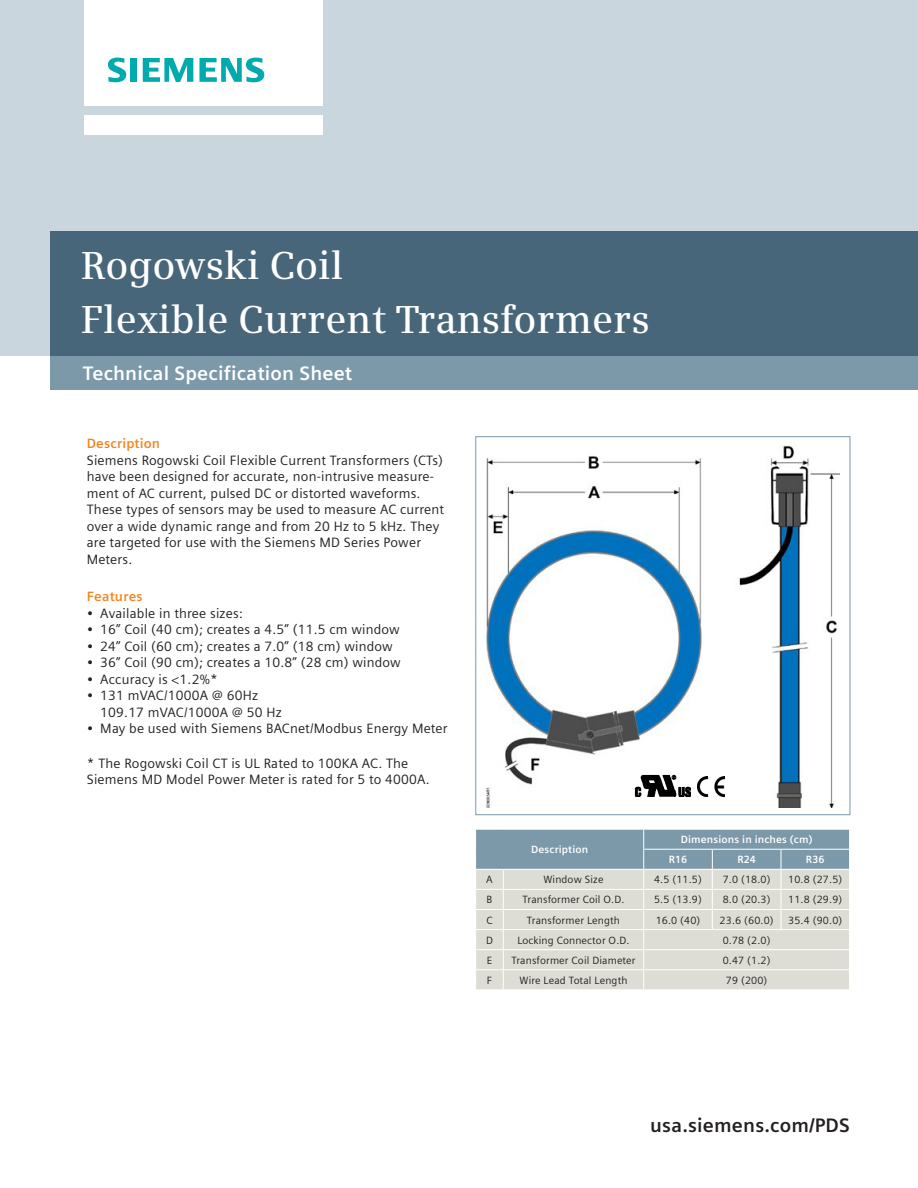
<style>
.page{position:relative;width:918px;height:1188px;background:#fff}
.page>*{position:absolute;margin:0;border:0;box-sizing:border-box;transform-origin:0 0}
._01__Headline__36pt{font:600 39px "Siemens Serif";color:#fff}
._02__URL_keyword__13{font:700 19.5px "Siemens Sans OT";letter-spacing:.01em;color:#fff}
._03__URL_sector_clai{font:700 19.5px "Siemens Sans OT";letter-spacing:.01em;color:#231f20}
.t1{font:13.5px/16.5px "Siemens Sans OT";letter-spacing:.015em;color:#231f20}
.t2{font:700 13.5px "Siemens Sans OT";letter-spacing:.015em;color:#f58520}
._04__Copy___9pt_4mm{font:10.5px "Siemens Sans";letter-spacing:.015em;color:#231f20}
._04__Copy___9pt_4mm-2{font:700 10.5px "Siemens Sans";letter-spacing:.015em;color:#fff}
</style>
<div class="page">
<img style="left:486px;top:445px;width:353px;height:362px">
<div style="left:475px;top:436px;width:375px;height:379px;border:1px solid #7b99a9"></div>
<div style="left:51px;top:356px;width:867px;height:34px;background:#7b99a9"></div>
<div style="left:0;top:0;width:918px;height:356px;background:#c9d6de"></div>
<div style="left:51px;top:231px;width:867px;height:125px;background:#47667a"></div>
<div style="left:85px;top:115px;width:238px;height:19px;background:#fff"></div>
<div style="left:85px;top:0;width:238px;height:106px;background:#fff"></div>
<svg style="left:108px;top:58px;width:18px;height:24px"></svg>
<div style="left:130px;top:58px;width:7px;height:24px;background:#00aaad"></div>
<svg style="left:143px;top:58px;width:50px;height:24px"></svg>
<svg style="left:199px;top:58px;width:65px;height:24px"></svg>
<svg style="left:475px;top:829px;width:375px;height:161px;background:#c9cfce"></svg>
<hr style="left:503px;top:989px;width:141px;height:1px;background:#fff">
<hr style="left:644px;top:989px;width:68px;height:1px;background:#fff">
<hr style="left:712px;top:989px;width:69px;height:1px;background:#fff">
<hr style="left:781px;top:989px;width:69px;height:1px;background:#fff">
<img style="left:635px;top:775px;width:55px;height:21px">
<img style="left:697px;top:777px;width:28px;height:19px">
<p class="_01__Headline__36pt" style="left:81px;top:243px;width:264px">Rogowski Coil</p>
<p class="_01__Headline__36pt" style="left:81px;top:296px;width:570px">Flexible Current Transformers</p>
<p class="_02__URL_keyword__13" style="left:83px;top:362px;width:271px">Technical Specification Sheet</p>
<p class="t2" style="left:87px;top:436px;width:75px">Description</p>
<p class="t1" style="left:87px;top:452px;width:359px">Siemens Rogowski Coil Flexible Current Transformers (CTs) have been designed for accurate, non-intrusive measure&shy;ment of AC current, pulsed DC or distorted waveforms.<br>These types of sensors may be used to measure AC current over a wide dynamic range and from 20 Hz to 5 kHz. They are targeted for use with the Siemens MD Series Power Meters.</p>
<p class="t2" style="left:87px;top:589px;width:57px">Features</p>
<p class="t1" style="left:87px;top:605px;width:158px">• Available in three sizes:</p>
<p class="t1" style="left:87px;top:621px;width:315px">• 16” Coil (40 cm); creates a 4.5” (11.5 cm window</p>
<p class="t1" style="left:87px;top:638px;width:308px">• 24” Coil (60 cm); creates a 7.0” (18 cm) window</p>
<p class="t1" style="left:87px;top:654px;width:316px">• 36” Coil (90 cm); creates a 10.8” (28 cm) window</p>
<p class="t1" style="left:87px;top:671px;width:133px">• Accuracy is &lt;1.2%*</p>
<p class="t1" style="left:87px;top:687px;width:173px">• 131 mVAC/1000A @ 60Hz</p>
<p class="t1" style="left:100px;top:704px;width:183px">109.17 mVAC/1000A @ 50 Hz</p>
<p class="t1" style="left:87px;top:720px;width:362px">• May be used with Siemens BACnet/Modbus Energy Meter</p>
<p class="t1" style="left:87px;top:755px;width:345px">* The Rogowski Coil CT is UL Rated to 100KA AC. The<br>Siemens MD Model Power Meter is rated for 5 to 4000A.</p>
<p class="_04__Copy___9pt_4mm-2" style="left:531px;top:844px;width:59px">Description</p>
<p class="_04__Copy___9pt_4mm-2" style="left:681px;top:834px;width:133px">Dimensions in inches (cm)</p>
<p class="_04__Copy___9pt_4mm-2" style="left:669px;top:854px;width:20px">R16</p>
<p class="_04__Copy___9pt_4mm-2" style="left:737px;top:854px;width:20px">R24</p>
<p class="_04__Copy___9pt_4mm-2" style="left:806px;top:854px;width:20px">R36</p>
<p class="_04__Copy___9pt_4mm" style="left:486px;top:874px;width:8px">A</p>
<p class="_04__Copy___9pt_4mm" style="left:543px;top:874px;width:62px">Window Size</p>
<p class="_04__Copy___9pt_4mm" style="left:654px;top:874px;width:49px">4.5 (11.5)</p>
<p class="_04__Copy___9pt_4mm" style="left:723px;top:874px;width:49px">7.0 (18.0)</p>
<p class="_04__Copy___9pt_4mm" style="left:788px;top:874px;width:56px">10.8 (27.5)</p>
<p class="_04__Copy___9pt_4mm" style="left:487px;top:894px;width:7px">B</p>
<p class="_04__Copy___9pt_4mm" style="left:523px;top:894px;width:103px">Transformer Coil O.D.</p>
<p class="_04__Copy___9pt_4mm" style="left:654px;top:894px;width:49px">5.5 (13.9)</p>
<p class="_04__Copy___9pt_4mm" style="left:723px;top:894px;width:49px">8.0 (20.3)</p>
<p class="_04__Copy___9pt_4mm" style="left:788px;top:894px;width:56px">11.8 (29.9)</p>
<p class="_04__Copy___9pt_4mm" style="left:486px;top:914px;width:8px">C</p>
<p class="_04__Copy___9pt_4mm" style="left:527px;top:914px;width:95px">Transformer Length</p>
<p class="_04__Copy___9pt_4mm" style="left:656px;top:914px;width:46px">16.0 (40)</p>
<p class="_04__Copy___9pt_4mm" style="left:720px;top:914px;width:56px">23.6 (60.0)</p>
<p class="_04__Copy___9pt_4mm" style="left:788px;top:914px;width:56px">35.4 (90.0)</p>
<p class="_04__Copy___9pt_4mm" style="left:486px;top:934px;width:8px">D</p>
<p class="_04__Copy___9pt_4mm" style="left:517px;top:934px;width:114px">Locking Connector O.D.</p>
<p class="_04__Copy___9pt_4mm" style="left:723px;top:934px;width:49px">0.78 (2.0)</p>
<p class="_04__Copy___9pt_4mm" style="left:487px;top:954px;width:7px">E</p>
<p class="_04__Copy___9pt_4mm" style="left:511px;top:954px;width:126px">Transformer Coil Diameter</p>
<p class="_04__Copy___9pt_4mm" style="left:723px;top:954px;width:49px">0.47 (1.2)</p>
<p class="_04__Copy___9pt_4mm" style="left:487px;top:974px;width:7px">F</p>
<p class="_04__Copy___9pt_4mm" style="left:520px;top:974px;width:109px">Wire Lead Total Length</p>
<p class="_04__Copy___9pt_4mm" style="left:726px;top:974px;width:43px">79 (200)</p>
<p class="_03__URL_sector_clai" style="left:650px;top:1114px;width:201px">usa.siemens.com/PDS</p>
</div>
